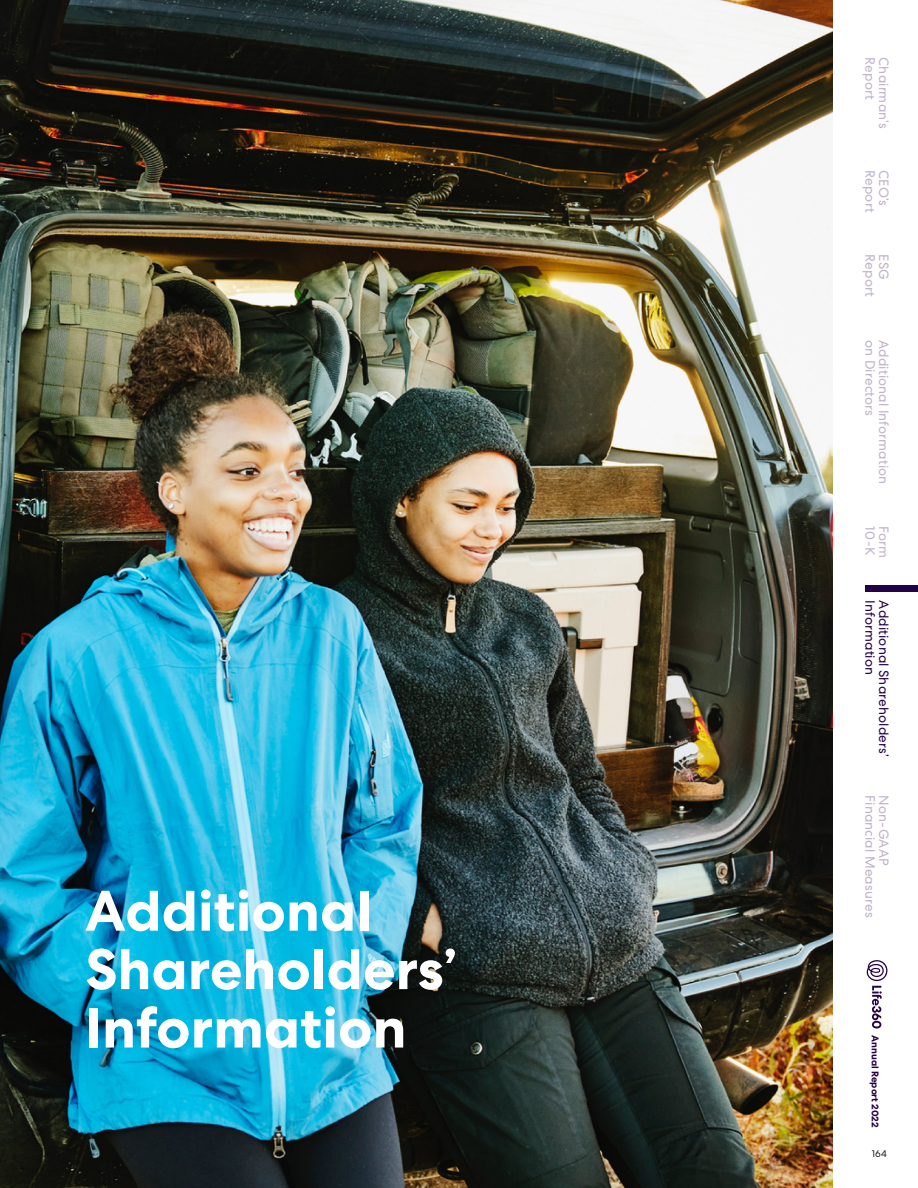
<style>
.page{position:relative;width:918px;height:1188px;background:#fff}
.page>*{position:absolute;margin:0;border:0;box-sizing:border-box;transform-origin:0 0}
.t1{font:700 57px/58.5px "Centra No 2";color:#fff}
.t2{font:13.5px "Centra No 2";letter-spacing:.01em;color:#bdb3c8}
.t3{font:13.5px "Centra No 2";letter-spacing:.01em;color:#240047}
.t4{font:700 9.75px "Centra No 2";color:#240047}
.t5{font:9.75px "Centra No 2";color:#212121}
</style>
<div class="page">
<img style="left:0;top:0;width:833px;height:1188px">
<div style="left:866px;top:586px;width:52px;height:6px;background:#240047"></div>
<svg style="left:867px;top:960px;width:20px;height:69px"></svg>
<h1 class="t1" style="left:85px;top:882px;width:373px">Additional<br>Shareholders’<br>Information</h1>
<p class="t2" style="left:878px;top:57px;width:44px;rotate:90deg">Report</p>
<p class="t2" style="left:892px;top:57px;width:72px;rotate:90deg">Chairman’s</p>
<p class="t2" style="left:878px;top:170px;width:44px;rotate:90deg">Report</p>
<p class="t2" style="left:892px;top:170px;width:38px;rotate:90deg">CEO’s</p>
<p class="t2" style="left:878px;top:254px;width:44px;rotate:90deg">Report</p>
<p class="t2" style="left:892px;top:254px;width:27px;rotate:90deg">ESG</p>
<p class="t2" style="left:878px;top:340px;width:77px;rotate:90deg">on Directors</p>
<p class="t2" style="left:892px;top:340px;width:146px;rotate:90deg">Additional Information</p>
<p class="t2" style="left:878px;top:526px;width:30px;rotate:90deg">10-K</p>
<p class="t2" style="left:892px;top:526px;width:34px;rotate:90deg">Form</p>
<p class="t3" style="left:878px;top:600px;width:76px;rotate:90deg">Information</p>
<p class="t3" style="left:892px;top:600px;width:158px;rotate:90deg">Additional Shareholders’</p>
<p class="t2" style="left:878px;top:795px;width:124px;rotate:90deg">Financial Measures</p>
<p class="t2" style="left:892px;top:795px;width:72px;rotate:90deg">Non-GAAP</p>
<p class="t4" style="left:881px;top:1035px;width:94px;rotate:90deg">Annual Report 2022</p>
<p class="t5" style="left:872px;top:1148px;width:16px">164</p>
</div>
